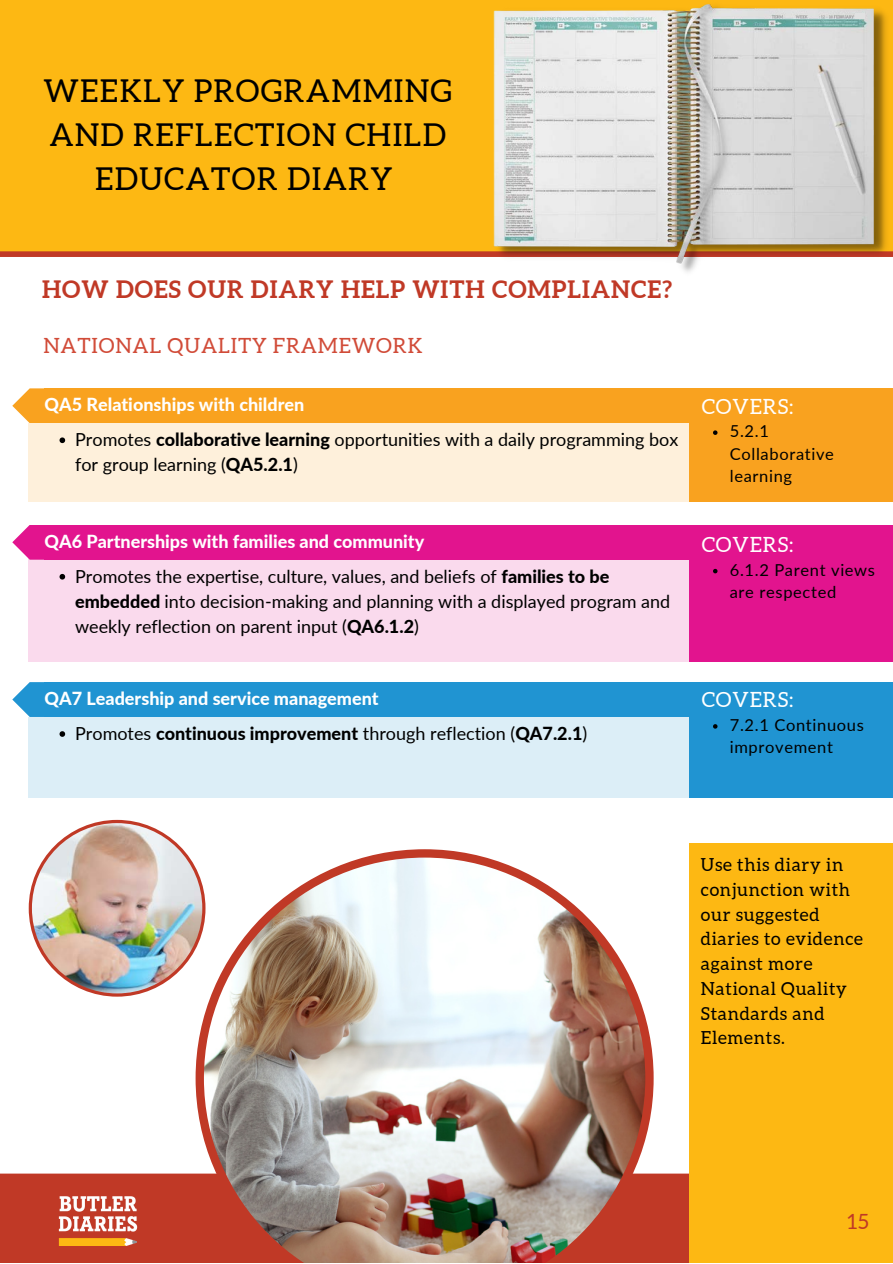
<style>
.page{position:relative;width:893px;height:1264px;background:#fff}
.page>*{position:absolute;margin:0;border:0;box-sizing:border-box;transform-origin:0 0}
.t1{font:31.5px/43.8px "Aleo";letter-spacing:.04em;color:#000;text-align:center}
.t2{font:700 24px "Aleo";letter-spacing:.04em;color:#c03926}
.t3{font:21px "Aleo";letter-spacing:.04em;color:#d14b38}
.t4{font:21px "Aleo";letter-spacing:.04em;color:#fff}
.t5{font:21px "Aleo";color:#c03926}
.t6{font:18px/25px "Lato";color:#000}
.t7{font:18px/24.8px "Aleo";letter-spacing:.04em;color:#000}
.t8{font:800 18px "Lato";color:#fff}
.t9{font:800 18px "Lato";color:#000}
.t10{font:16.5px/22.5px "Lato";letter-spacing:.04em;color:#000}
.s1{font-weight:800}
.s2{font-weight:400}
</style>
<div class="page">
<div style="left:688px;top:842px;width:204px;height:420px;background:#fdb813"></div>
<div style="left:0;top:1173px;width:892px;height:6px;background:#c03926"></div>
<div style="left:0;top:1179px;width:892px;height:83px;background:#c03926"></div>
<img style="left:58px;top:1196px;width:80px;height:48px">
<div style="left:688px;top:1150px;width:204px;height:112px;background:#fdb813"></div>
<div style="left:0;top:0;width:892px;height:254px;background:#fdb813"></div>
<div style="left:0;top:251px;width:892px;height:6px;background:#c03926"></div>
<svg style="left:12px;top:525px;width:33px;height:33px"></svg>
<div style="left:45px;top:525px;width:847px;height:34px;background:#e2148e"></div>
<div style="left:28px;top:558px;width:864px;height:103px;background:#fadaed"></div>
<div style="left:688px;top:525px;width:204px;height:136px;background:#e2148e"></div>
<div style="left:45px;top:682px;width:847px;height:34px;background:#2094d2"></div>
<svg style="left:12px;top:682px;width:70px;height:35px"></svg>
<div style="left:28px;top:717px;width:864px;height:80px;background:#dceef7"></div>
<div style="left:688px;top:682px;width:204px;height:115px;background:#2094d2"></div>
<svg style="left:59px;top:574px;width:6px;height:5px"></svg>
<svg style="left:713px;top:569px;width:4px;height:4px"></svg>
<svg style="left:59px;top:731px;width:6px;height:5px"></svg>
<svg style="left:713px;top:724px;width:4px;height:4px"></svg>
<img style="left:493px;top:4px;width:397px;height:268px">
<img style="left:195px;top:849px;width:458px;height:413px">
<img style="left:29px;top:819px;width:176px;height:177px">
<svg style="left:12px;top:388px;width:33px;height:35px"></svg>
<div style="left:45px;top:388px;width:847px;height:35px;background:#f9a21f"></div>
<div style="left:28px;top:423px;width:864px;height:78px;background:#fef0db"></div>
<div style="left:688px;top:390px;width:204px;height:111px;background:#f9a21f"></div>
<svg style="left:59px;top:437px;width:6px;height:6px"></svg>
<svg style="left:713px;top:430px;width:4px;height:5px"></svg>
<div style="left:855px;top:13px;width:9px;height:5px;background:#e0e1e1"></div>
<p class="t1" style="left:44px;top:69px;width:410px">WEEKLY PROGRAMMING<br>AND REFLECTION CHILD<br>EDUCATOR DIARY</p>
<p class="t2" style="left:42px;top:276px;width:631px">HOW DOES OUR DIARY HELP WITH COMPLIANCE?</p>
<p class="t3" style="left:43px;top:334px;width:381px">NATIONAL QUALITY FRAMEWORK</p>
<p class="t8" style="left:45px;top:393px;width:261px">QA5 Relationships with children</p>
<p class="t6" style="left:75px;top:427px;width:604px">Promotes <span class="s1">collaborative learning</span> opportunities with a daily programming box for group learning (<span class="s1">QA5.2.1</span>)</p>
<p class="t8" style="left:45px;top:530px;width:381px">QA6 Partnerships with families and community</p>
<p class="t6" style="left:75px;top:563px;width:596px">Promotes the expertise, culture, values, and beliefs of <span class="s1">families to be embedded</span> into decision-making and planning with a displayed program and weekly reflection on parent input (<span class="s1">QA6.1.2</span>)</p>
<p class="t8" style="left:45px;top:687px;width:335px">QA7 Leadership and service management</p>
<p class="t9" style="left:75px;top:722px;width:513px"><span class="s2">Promotes</span> continuous improvement <span class="s2">through reflection (</span>QA7.2.1<span class="s2">)</span></p>
<p class="t4" style="left:701px;top:394px;width:93px">COVERS:</p>
<p class="t10" style="left:729px;top:419px;width:106px">5.2.1<br>Collaborative learning</p>
<p class="t4" style="left:701px;top:532px;width:93px">COVERS:</p>
<p class="t10" style="left:729px;top:558px;width:147px">6.1.2 Parent views are respected</p>
<p class="t4" style="left:701px;top:688px;width:93px">COVERS:</p>
<p class="t10" style="left:729px;top:713px;width:135px">7.2.1 Continuous improvement</p>
<p class="t7" style="left:700px;top:852px;width:164px">Use this diary in conjunction with our suggested diaries to evidence against more<br>National Quality<br>Standards and<br>Elements.</p>
<p class="t5" style="left:847px;top:1209px;width:23px">15</p>
</div>
